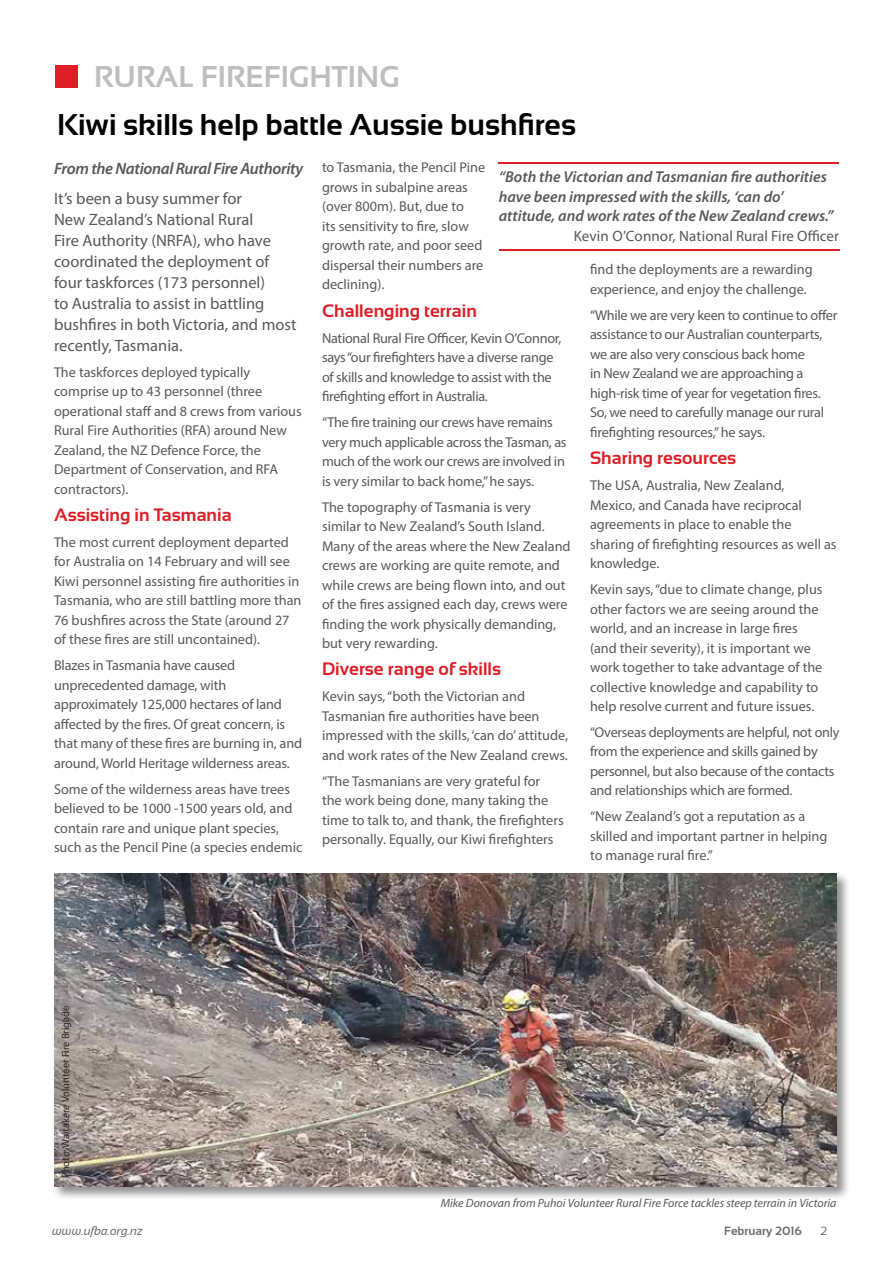
<style>
.page{position:relative;width:893px;height:1263px;background:#fff}
.page>*{position:absolute;margin:0;border:0;box-sizing:border-box;transform-origin:0 0}
.Heading_2{font:700 30px "Sansation";color:#000}
.Heading{font:700 30px "Sansation";color:#bcbec0}
.Heading_4{font:700 18px "Sansation";color:#dd1e27}
.Copy_grey11_80{font:16.5px/21px "Myriad Pro";color:#58595b}
.Copy_grey11_80-2{font:italic 600 16.5px "Myriad Pro";letter-spacing:-.02em;color:#58595b}
.t1{font:italic 600 15.75px/19.5px "Myriad Pro";color:#58595b}
.t2{font:15px "Myriad Pro";letter-spacing:.01em;color:#58595b}
.Copy_Myriad_C9_5_2pt{font:14.25px/19.5px "Myriad Pro";color:#58595b}
.Copy_Myriad_C9_5_2pt-2{font:14.25px/19.5px "Myriad Pro";letter-spacing:-.02em;color:#58595b}
.Photo_caption{font:italic 12px "Myriad Pro";color:#58595b}
.t3{font:italic 12px "Sansation";color:#6d6e71}
.Captions{font:700 12px "Sansation";color:#6d6e71}
.Captions-2{font:12px "Sansation";color:#6d6e71}
.Photo_credit{font:10.5px "Myriad Pro";color:#292829}
</style>
<div class="page">
<div style="left:56px;top:65px;width:22px;height:22px;background:#dd1e27"></div>
<div style="left:52px;top:872px;width:799px;height:329px;background:#000;opacity:.44"></div>
<img style="left:54px;top:874px;width:783px;height:313px">
<hr style="left:499px;top:249px;width:340px;height:1px;background:#dd1e25">
<hr style="left:498px;top:162px;width:340px;height:2px;background:#dd1e25">
<p class="Heading" style="left:94px;top:60px;width:307px">RURAL FIREFIGHTING</p>
<p class="Heading_2" style="left:57px;top:107px;width:521px">Kiwi skills help battle Aussie bushfires</p>
<p class="Copy_grey11_80-2" style="left:54px;top:158px;width:251px">From the National Rural Fire Authority</p>
<p class="Copy_grey11_80" style="left:54px;top:187px;width:244px">It’s been a busy summer for<br>New Zealand’s National Rural<br>Fire Authority (NRFA), who have coordinated the deployment of four taskforces (173 personnel)<br>to Australia to assist in battling bushfires in both Victoria, and most recently, Tasmania.</p>
<p class="Copy_Myriad_C9_5_2pt" style="left:54px;top:362px;width:249px">The taskforces deployed typically comprise up to 43 personnel (three operational staff and 8 crews from various Rural Fire Authorities (RFA) around New Zealand, the NZ Defence Force, the Department of Conservation, and RFA contractors).</p>
<p class="Heading_4" style="left:54px;top:505px;width:179px">Assisting in Tasmania</p>
<p class="Copy_Myriad_C9_5_2pt" style="left:54px;top:532px;width:249px">The most current deployment departed for Australia on 14 February and will see Kiwi personnel assisting fire authorities in Tasmania, who are still battling more than 76 bushfires across the State (around 27 of these fires are still uncontained).</p>
<p class="Copy_Myriad_C9_5_2pt" style="left:54px;top:655px;width:250px">Blazes in Tasmania have caused unprecedented damage, with approximately 125,000 hectares of land affected by the fires. Of great concern, is that many of these fires are burning in, and around, World Heritage wilderness areas.</p>
<p class="Copy_Myriad_C9_5_2pt" style="left:54px;top:779px;width:250px">Some of the wilderness areas have trees believed to be 1000 -1500 years old, and contain rare and unique plant species, such as the Pencil Pine (a species endemic</p>
<p class="Copy_Myriad_C9_5_2pt" style="left:322px;top:158px;width:165px">to Tasmania, the Pencil Pine grows in subalpine areas (over 800m). But, due to<br>its sensitivity to fire, slow growth rate, and poor seed dispersal their numbers are declining).</p>
<p class="Heading_4" style="left:322px;top:301px;width:156px">Challenging terrain</p>
<p class="Copy_Myriad_C9_5_2pt-2" style="left:322px;top:328px;width:241px">National Rural Fire Officer, Kevin O’Connor, says “our firefighters have a diverse range of skills and knowledge to assist with the firefighting effort in Australia.</p>
<p class="Copy_Myriad_C9_5_2pt-2" style="left:322px;top:412px;width:246px">“The fire training our crews have remains very much applicable across the Tasman, as much of the work our crews are involved in is very similar to back home,” he says.</p>
<p class="Copy_Myriad_C9_5_2pt" style="left:322px;top:497px;width:250px">The topography of Tasmania is very similar to New Zealand’s South Island.<br>Many of the areas where the New Zealand crews are working are quite remote, and while crews are being flown into, and out of the fires assigned each day, crews were finding the work physically demanding, but very rewarding.</p>
<p class="Heading_4" style="left:322px;top:659px;width:181px">Diverse range of skills</p>
<p class="Copy_Myriad_C9_5_2pt" style="left:322px;top:686px;width:248px">Kevin says, “both the Victorian and Tasmanian fire authorities have been impressed with the skills, ‘can do’ attitude, and work rates of the New Zealand crews.</p>
<p class="Copy_Myriad_C9_5_2pt" style="left:322px;top:771px;width:243px">“The Tasmanians are very grateful for<br>the work being done, many taking the time to talk to, and thank, the firefighters personally. Equally, our Kiwi firefighters</p>
<p class="t1" style="left:499px;top:167px;width:336px">“Both the Victorian and Tasmanian fire authorities have been impressed with the skills, ‘can do’ attitude, and work rates of the New Zealand crews.”</p>
<p class="t2" style="left:574px;top:227px;width:267px">Kevin O’Connor, National Rural Fire Officer</p>
<p class="Copy_Myriad_C9_5_2pt" style="left:590px;top:260px;width:224px">find the deployments are a rewarding experience, and enjoy the challenge.</p>
<p class="Copy_Myriad_C9_5_2pt-2" style="left:590px;top:305px;width:249px">“While we are very keen to continue to offer assistance to our Australian counterparts, we are also very conscious back home<br>in New Zealand we are approaching a high-risk time of year for vegetation fires.<br>So, we need to carefully manage our rural firefighting resources,” he says.</p>
<p class="Heading_4" style="left:590px;top:448px;width:148px">Sharing resources</p>
<p class="Copy_Myriad_C9_5_2pt" style="left:590px;top:475px;width:248px">The USA, Australia, New Zealand,<br>Mexico, and Canada have reciprocal agreements in place to enable the sharing of firefighting resources as well as knowledge.</p>
<p class="Copy_Myriad_C9_5_2pt" style="left:590px;top:579px;width:234px">Kevin says, “due to climate change, plus other factors we are seeing around the world, and an increase in large fires (and their severity), it is important we work together to take advantage of the collective knowledge and capability to help resolve current and future issues.</p>
<p class="Copy_Myriad_C9_5_2pt-2" style="left:590px;top:722px;width:251px">“Overseas deployments are helpful, not only from the experience and skills gained by personnel, but also because of the contacts and relationships which are formed.</p>
<p class="Copy_Myriad_C9_5_2pt" style="left:590px;top:806px;width:239px">“New Zealand’s got a reputation as a skilled and important partner in helping to manage rural fire.”</p>
<p class="Photo_credit" style="left:59px;top:1178px;width:174px;rotate:-90deg">Photo: Waitakere Volunteer Fire Brigade</p>
<p class="Photo_caption" style="left:441px;top:1195px;width:397px">Mike Donovan from Puhoi Volunteer Rural Fire Force tackles steep terrain in Victoria</p>
<p class="t3" style="left:52px;top:1224px;width:92px">www.ufba.org.nz</p>
<p class="Captions" style="left:724px;top:1224px;width:79px">February 2016</p>
<p class="Captions-2" style="left:820px;top:1224px;width:8px">2</p>
</div>
